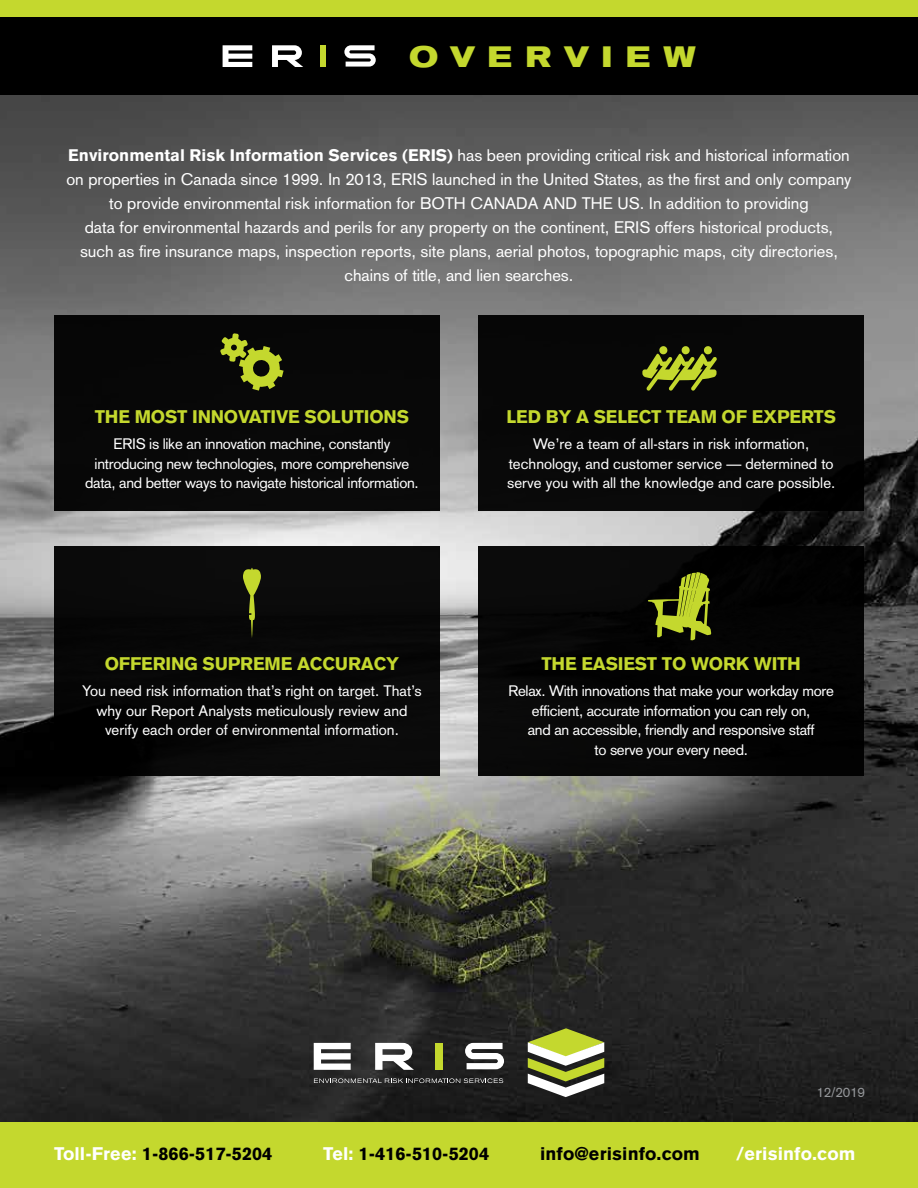
<style>
.page{position:relative;width:918px;height:1188px;background:#fff}
.page>*{position:absolute;margin:0;border:0;box-sizing:border-box;transform-origin:0 0}
.t1{font:700 expanded 29.25px "Akzidenz Grotesk BE";letter-spacing:.445em;color:#c4d82e}
.t2{font:900 18px "Akzidenz Grotesk";letter-spacing:-.01em;color:#c4d82e}
.t3{font:900 18px "Akzidenz Grotesk";letter-spacing:.005em;color:#000}
.t4{font:900 18px "Akzidenz Grotesk";letter-spacing:.005em;color:#fff}
.t5{font:16.5px/24px "Akzidenz Grotesk";color:#fff;text-align:center}
.t6{font:15px/19.5px "Akzidenz Grotesk";letter-spacing:-.02em;color:#fff;text-align:center}
.t7{font:15px/19.5px "Akzidenz Grotesk";color:#fff;text-align:center}
.t8{font:13.5px "Akzidenz Grotesk";letter-spacing:-.01em;color:#939598}
.s1{font-weight:900}
.s2{color:#fff}
</style>
<div class="page">
<img style="left:0;top:95px;width:918px;height:1027px">
<div style="left:0;top:0;width:918px;height:17px;background:#c4d82e"></div>
<div style="left:0;top:17px;width:918px;height:78px;background:#000"></div>
<div style="left:0;top:1122px;width:918px;height:66px;background:#c4d82e"></div>
<div style="left:54px;top:315px;width:386px;height:196px;background:#080808"></div>
<div style="left:478px;top:315px;width:386px;height:196px;background:#070707"></div>
<div style="left:54px;top:547px;width:386px;height:229px;background:#090909"></div>
<div style="left:478px;top:547px;width:386px;height:229px;background:#000"></div>
<svg style="left:243px;top:568px;width:18px;height:70px"></svg>
<svg style="left:642px;top:346px;width:75px;height:45px"></svg>
<svg style="left:220px;top:333px;width:64px;height:58px"></svg>
<svg style="left:648px;top:572px;width:63px;height:68px"></svg>
<svg style="left:528px;top:1028px;width:76px;height:69px"></svg>
<div style="left:435px;top:1043px;width:7px;height:26px;background:#c4d82e"></div>
<svg style="left:314px;top:1043px;width:37px;height:27px"></svg>
<svg style="left:375px;top:1043px;width:39px;height:27px"></svg>
<svg style="left:465px;top:1043px;width:39px;height:26px"></svg>
<svg style="left:314px;top:1078px;width:189px;height:5px"></svg>
<div style="left:320px;top:45px;width:6px;height:22px;background:#c4d82e"></div>
<svg style="left:223px;top:45px;width:29px;height:22px"></svg>
<svg style="left:272px;top:45px;width:31px;height:22px"></svg>
<svg style="left:344px;top:45px;width:32px;height:22px"></svg>
<h1 class="t1" style="left:409px;top:40px;width:288px">OVERVIEW</h1>
<p class="t5" style="left:66px;top:143px;width:787px"><span class="s1">Environmental Risk Information Services (ERIS)</span> has been providing critical risk and historical information on properties in Canada since 1999. In 2013, ERIS launched in the United States, as the first and only company to provide environmental risk information for BOTH CANADA AND THE US. In addition to providing<br>data for environmental hazards and perils for any property on the continent, ERIS offers historical products, such as fire insurance maps, inspection reports, site plans, aerial photos, topographic maps, city directories, chains of title, and lien searches.</p>
<p class="t2" style="left:95px;top:406px;width:316px">THE MOST INNOVATIVE SOLUTIONS</p>
<p class="t6" style="left:85px;top:434px;width:335px">ERIS is like an innovation machine, constantly introducing new technologies, more comprehensive data, and better ways to navigate historical information.</p>
<p class="t2" style="left:105px;top:653px;width:296px">OFFERING SUPREME ACCURACY</p>
<p class="t7" style="left:82px;top:681px;width:341px">You need risk information that’s right on target. That’s why our Report Analysts meticulously review and verify each order of environmental information.</p>
<p class="t2" style="left:506px;top:406px;width:331px">LED BY A SELECT TEAM OF EXPERTS</p>
<p class="t7" style="left:507px;top:434px;width:330px">We’re a team of all-stars in risk information, technology, and customer service — determined to serve you with all the knowledge and care possible.</p>
<p class="t2" style="left:541px;top:653px;width:261px">THE EASIEST TO WORK WITH</p>
<p class="t6" style="left:508px;top:681px;width:327px">Relax. With innovations that make your workday more efficient, accurate information you can rely on,<br>and an accessible, friendly and responsive staff<br>to serve your every need.</p>
<p class="t8" style="left:816px;top:1084px;width:50px">12/2019</p>
<p class="t3" style="left:54px;top:1143px;width:220px"><span class="s2">Toll-Free:</span> 1-866-517-5204</p>
<p class="t3" style="left:323px;top:1143px;width:167px"><span class="s2">Tel:</span> 1-416-510-5204</p>
<p class="t3" style="left:540px;top:1143px;width:161px">info@erisinfo.com</p>
<p class="t4" style="left:736px;top:1143px;width:121px">/erisinfo.com</p>
</div>
